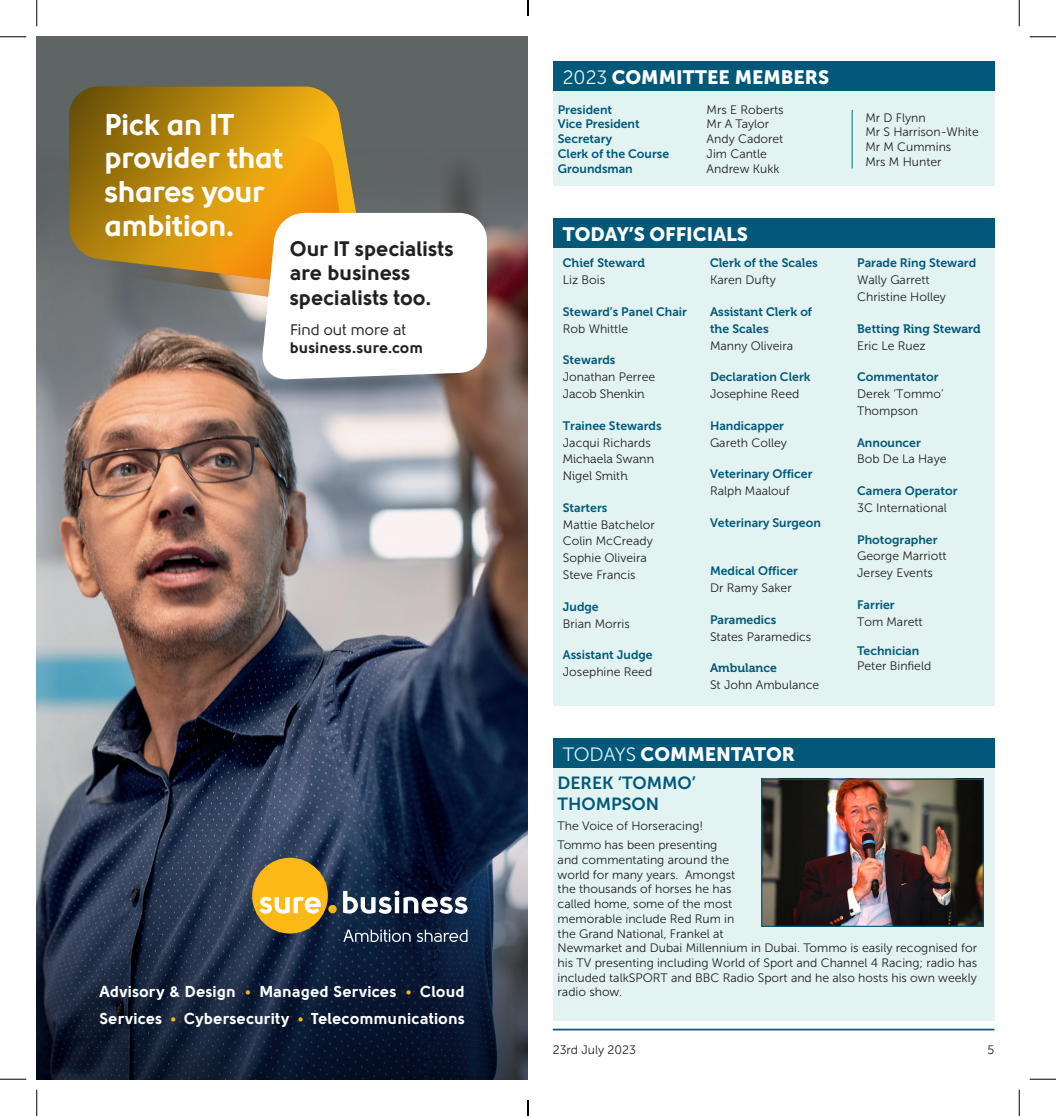
<style>
.page{position:relative;width:1056px;height:1116px;background:#fff}
.page>*{position:absolute;margin:0;border:0;box-sizing:border-box;transform-origin:0 0}
.t1{font:900 29.75px/33.6px "Sure Solomon";letter-spacing:-.01em;color:#fff}
.t2{font:900 21px/24.7px "Solomon";letter-spacing:.005em;color:#231f20}
.t3{font:19.25px "Museo Sans 900";color:#fff}
.t4{font:17.5px/21px "Museo Sans 700";color:#015879}
.t5{font:900 15.75px/27.1px "Solomon";letter-spacing:.015em;color:#fff}
.t6{font:900 15.22px/18.4px "Solomon";letter-spacing:.01em;color:#231f20}
.HORSE_BIOs{font:12.25px/16.8px "Museo Sans 300";color:#231f20}
.HORSE_BIOs-2{font:12.25px/16.8px "Museo Sans 700";color:#015879}
.HORSE_BIOs-3{font:12.25px/16.8px "Museo 700";color:#015879}
.HORSE_BIOs-4{font:12.25px/16.8px "Museo 300";color:#231f20}
.s1{font-weight:400}
.s2{font-weight:400;color:#fcb814}
.s3{font-family:"Museo Sans 300";color:#e2f3f2}
.s4{font-family:"Museo Sans 300";color:#231f20}
.s5{font-family:"Museo Sans 700";color:#015879}
.s6{font-family:"Museo 300"}
.s7{font-family:"Museo Sans 300"}
.s8{font-family:"Museo 700";color:#015879}
</style>
<div class="page">
<hr style="left:553px;top:1028px;width:441px;height:2px;background:#015879">
<div style="left:553px;top:768px;width:441px;height:252px;background:#e2f3f2"></div>
<div style="left:553px;top:738px;width:441px;height:30px;background:#015879"></div>
<img style="left:763px;top:780px;width:219px;height:144px">
<div style="left:761px;top:778px;width:223px;height:148px;border:1px solid #015879"></div>
<div style="left:553px;top:91px;width:441px;height:95px;background:#e2f3f2"></div>
<div style="left:553px;top:62px;width:441px;height:29px;background:#015879"></div>
<div style="left:553px;top:218px;width:441px;height:30px;background:#015879"></div>
<hr style="left:851px;top:110px;width:1px;height:58px;background:#00757a">
<div style="left:37px;top:37px;width:491px;height:1041px;background:#5f6465"></div>
<img style="left:37px;top:206px;width:491px;height:593px">
<svg style="left:37px;top:799px;width:491px;height:279px;background:#1f2c45"></svg>
<div style="left:252px;top:857px;width:76px;height:76px;background:#fcb814;border-radius:50%"></div>
<svg style="left:328px;top:904px;width:9px;height:9px"></svg>
<svg style="left:259px;top:896px;width:62px;height:17px"></svg>
<svg style="left:343px;top:890px;width:124px;height:23px;background:#6d7789"></svg>
<svg style="left:343px;top:929px;width:68px;height:12px"></svg>
<svg style="left:417px;top:929px;width:50px;height:12px"></svg>
<svg style="left:69px;top:86px;width:274px;height:203px;background:#a27c17"></svg>
<svg style="left:107px;top:136px;width:380px;height:244px"></svg>
<div style="left:553px;top:248px;width:441px;height:458px;background:#e2f3f2"></div>
<svg style="left:0;top:36px;width:26px;height:1px"></svg>
<svg style="left:1029px;top:36px;width:27px;height:1px"></svg>
<svg style="left:0;top:1078px;width:26px;height:1px"></svg>
<svg style="left:1029px;top:1078px;width:27px;height:1px"></svg>
<svg style="left:36px;top:0;width:1px;height:26px"></svg>
<svg style="left:36px;top:1089px;width:2px;height:26px"></svg>
<svg style="left:1019px;top:0;width:1px;height:26px"></svg>
<svg style="left:1019px;top:1089px;width:1px;height:26px"></svg>
<svg style="left:527px;top:0;width:2px;height:16px"></svg>
<svg style="left:527px;top:1100px;width:2px;height:15px"></svg>
<p class="t1" style="left:105px;top:107px;width:180px">Pick an IT provider that shares your ambition.</p>
<p class="t2" style="left:290px;top:236px;width:165px">Our IT specialists are business specialists too.</p>
<p class="t6" style="left:290px;top:320px;width:135px"><span class="s1">Find out more at </span>business.sure.com</p>
<p class="t5" style="left:100px;top:977px;width:367px">Advisory &amp; Design <span class="s2">•</span> Managed Services <span class="s2">•</span> Cloud<br>Services <span class="s2">•</span> Cybersecurity <span class="s2">•</span> Telecommunications</p>
<p class="t3" style="left:563px;top:66px;width:268px"><span class="s3">2023</span> COMMITTEE MEMBERS</p>
<p class="HORSE_BIOs-2" style="left:558px;top:101px;width:56px">President</p>
<p class="HORSE_BIOs" style="left:706px;top:101px;width:79px">Mrs E Roberts</p>
<p class="HORSE_BIOs-2" style="left:558px;top:116px;width:83px">Vice President</p>
<p class="HORSE_BIOs" style="left:706px;top:116px;width:64px">Mr A Taylor</p>
<p class="HORSE_BIOs-2" style="left:558px;top:130px;width:56px">Secretary</p>
<p class="HORSE_BIOs" style="left:706px;top:131px;width:78px">Andy Cadoret</p>
<p class="HORSE_BIOs-2" style="left:558px;top:145px;width:113px">Clerk of the Course</p>
<p class="HORSE_BIOs" style="left:706px;top:145px;width:62px">Jim Cantle</p>
<p class="HORSE_BIOs-2" style="left:558px;top:160px;width:77px">Groundsman</p>
<p class="HORSE_BIOs" style="left:706px;top:160px;width:74px">Andrew Kukk</p>
<p class="t3" style="left:563px;top:223px;width:187px">TODAY’S OFFICIALS</p>
<p class="HORSE_BIOs-3" style="left:563px;top:255px;width:84px">Chief Steward<br><span class="s4">Liz Bois</span></p>
<p class="HORSE_BIOs-2" style="left:563px;top:303px;width:126px">Steward’s Panel Chair<br><span class="s4">Rob Whittle</span></p>
<p class="HORSE_BIOs" style="left:563px;top:352px;width:94px"><span class="s5">Stewards<br></span>Jonathan Perree<br><span class="s6">Jacob Shenkin</span></p>
<p class="HORSE_BIOs-4" style="left:563px;top:417px;width:100px"><span class="s5">Trainee Stewards<br></span><span class="s7">Jacqui Richards<br></span>Michaela Swann<br>Nigel Smith</p>
<p class="HORSE_BIOs" style="left:563px;top:499px;width:93px"><span class="s5">Starters<br></span>Mattie Batchelor<br>Colin McCready<br>Sophie Oliveira<br>Steve Francis</p>
<p class="HORSE_BIOs" style="left:563px;top:598px;width:68px"><span class="s5">Judge<br></span>Brian Morris</p>
<p class="HORSE_BIOs-2" style="left:563px;top:646px;width:91px">Assistant Judge<br><span class="s4">Josephine Reed</span></p>
<p class="HORSE_BIOs-3" style="left:710px;top:255px;width:109px">Clerk of the Scales<br><span class="s4">Karen Dufty</span></p>
<p class="HORSE_BIOs-3" style="left:710px;top:303px;width:104px">Assistant Clerk of the Scales<br><span class="s4">Manny Oliveira</span></p>
<p class="HORSE_BIOs-2" style="left:710px;top:368px;width:102px">Declaration Clerk<br><span class="s4">Josephine Reed</span></p>
<p class="HORSE_BIOs" style="left:710px;top:417px;width:78px"><span class="s5">Handicapper<br></span>Gareth Colley</p>
<p class="HORSE_BIOs-2" style="left:710px;top:465px;width:104px">Veterinary Officer<br><span class="s4">Ralph Maalouf</span></p>
<p class="HORSE_BIOs-2" style="left:710px;top:514px;width:112px">Veterinary Surgeon</p>
<p class="HORSE_BIOs-2" style="left:710px;top:562px;width:90px">Medical Officer<br><span class="s4">Dr Ramy Saker</span></p>
<p class="HORSE_BIOs" style="left:710px;top:611px;width:103px"><span class="s5">Paramedics<br></span>States Paramedics</p>
<p class="HORSE_BIOs" style="left:710px;top:659px;width:111px"><span class="s8">Ambulance<br></span>St John Ambulance</p>
<p class="t3" style="left:563px;top:742px;width:234px"><span class="s3">TODAYS</span> COMMENTATOR</p>
<p class="HORSE_BIOs" style="left:865px;top:109px;width:62px">Mr D Flynn</p>
<p class="HORSE_BIOs" style="left:865px;top:124px;width:115px">Mr S Harrison-White</p>
<p class="HORSE_BIOs" style="left:865px;top:138px;width:87px">Mr M Cummins</p>
<p class="HORSE_BIOs" style="left:865px;top:153px;width:78px">Mrs M Hunter</p>
<p class="HORSE_BIOs" style="left:857px;top:255px;width:120px"><span class="s5">Parade Ring Steward<br></span>Wally Garrett<br>Christine Holley</p>
<p class="HORSE_BIOs-3" style="left:857px;top:320px;width:125px">Betting Ring Steward<br><span class="s4">Eric Le Ruez</span></p>
<p class="HORSE_BIOs" style="left:857px;top:368px;width:88px"><span class="s5">Commentator<br></span>Derek ‘Tommo’<br>Thompson</p>
<p class="HORSE_BIOs" style="left:857px;top:434px;width:91px"><span class="s5">Announcer<br></span>Bob De La Haye</p>
<p class="HORSE_BIOs" style="left:857px;top:482px;width:102px"><span class="s5">Camera Operator<br></span>3C International</p>
<p class="HORSE_BIOs" style="left:857px;top:531px;width:91px"><span class="s5">Photographer<br></span>George Marriott<br>Jersey Events</p>
<p class="HORSE_BIOs" style="left:857px;top:596px;width:67px"><span class="s5">Farrier<br></span>Tom Marett</p>
<p class="HORSE_BIOs" style="left:857px;top:643px;width:76px;line-height:14.7px"><span class="s5">Technician<br></span>Peter Binfield</p>
<p class="t4" style="left:557px;top:772px;width:140px">DEREK ‘TOMMO’<br>THOMPSON</p>
<p class="HORSE_BIOs" style="left:557px;top:817px;width:147px">The Voice of Horseracing!</p>
<p class="HORSE_BIOs" style="left:557px;top:837px;width:421px;line-height:14.7px">Tommo has been presenting<br>and commentating around the<br>world for many years. Amongst<br>the thousands of horses he has<br>called home, some of the most<br>memorable include Red Rum in<br>the Grand National, Frankel at<br>Newmarket and Dubai Millennium in Dubai. Tommo is easily recognised for his TV presenting including World of Sport and Channel 4 Racing; radio has included talkSPORT and BBC Radio Sport and he also hosts his own weekly radio show.</p>
<p class="HORSE_BIOs" style="left:553px;top:1041px;width:85px">23rd July 2023</p>
<p class="HORSE_BIOs" style="left:987px;top:1041px;width:8px">5</p>
</div>
